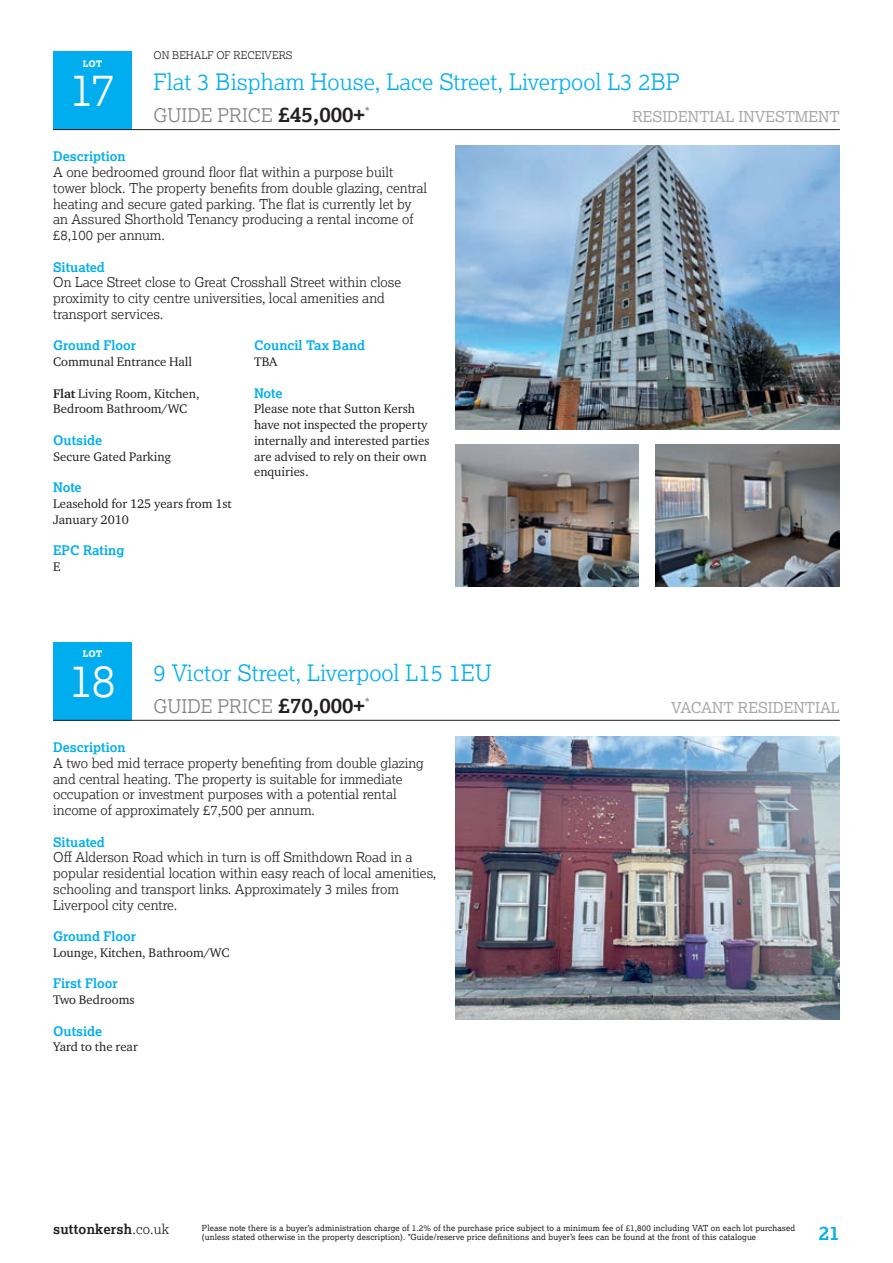
<style>
.page{position:relative;width:893px;height:1263px;background:#fff}
.page>*{position:absolute;margin:0;border:0;box-sizing:border-box;transform-origin:0 0}
.t1{font:300 45px "Lexia";color:#fff}
.t2{font:300 22.5px "Lexia";color:#00aeef}
.t3{font:700 19.5px "Lexia";color:#00aeef}
.t4{font:300 18.75px "Lexia";color:#808285}
.t5{font:15px "Lexia";color:#a8a9ad}
.t6{font:300 13.5px/15.8px "Lexia";color:#231f20}
.t7{font:700 13.5px "Lexia";letter-spacing:.015em;color:#231f20}
.t8{font:13.5px "Lexia";color:#808285}
.t9{font:700 13.2px "Lexia";color:#00aeef}
.t10{font:12.75px/15.8px "Charter ITC Pro";color:#231f20}
.t11{font:300 10.5px "Lexia";color:#231f20}
.t12{font:800 9px "Lexia";color:#fff}
.t13{font:8.25px/9.8px "Lexia";letter-spacing:.015em;color:#231f20}
.s1{font-weight:700;font-size:21px;color:#231f20}
.s2{font-weight:700}
.s3{font-weight:300}
</style>
<div class="page">
<div style="left:53px;top:51px;width:79px;height:79px;background:#00aeef"></div>
<div style="left:53px;top:642px;width:79px;height:78px;background:#00aeef"></div>
<hr style="left:53px;top:129px;width:787px;height:1px;background:#231f20">
<hr style="left:53px;top:720px;width:787px;height:1px;background:#231f20">
<img style="left:455px;top:736px;width:385px;height:284px">
<img style="left:455px;top:445px;width:184px;height:142px">
<img style="left:656px;top:445px;width:184px;height:142px">
<img style="left:455px;top:146px;width:385px;height:283px">
<p class="t12" style="left:83px;top:58px;width:21px">LOT</p>
<h1 class="t1" style="left:70px;top:61px;width:47px">17</h1>
<p class="t11" style="left:154px;top:48px;width:140px">ON BEHALF OF RECEIVERS</p>
<h2 class="t2" style="left:154px;top:68px;width:528px">Flat 3 Bispham House, Lace Street, Liverpool L3 2BP</h2>
<h3 class="t4" style="left:154px;top:103px;width:218px">GUIDE PRICE <span class="s1">£45,000+</span><sup>*</sup></h3>
<p class="t5" style="left:632px;top:107px;width:209px">RESIDENTIAL INVESTMENT</p>
<p class="t9" style="left:53px;top:148px;width:74px">Description</p>
<p class="t6" style="left:53px;top:164px;width:375px">A one bedroomed ground floor flat within a purpose built tower block. The property benefits from double glazing, central heating and secure gated parking. The flat is currently let by an Assured Shorthold Tenancy producing a rental income of £8,100 per annum.</p>
<p class="t9" style="left:53px;top:258px;width:53px">Situated</p>
<p class="t6" style="left:53px;top:274px;width:349px">On Lace Street close to Great Crosshall Street within close proximity to city centre universities, local amenities and transport services.</p>
<p class="t9" style="left:53px;top:337px;width:84px">Ground Floor</p>
<p class="t10" style="left:53px;top:354px;width:141px">Communal Entrance Hall</p>
<p class="t10" style="left:53px;top:385px;width:148px"><span class="s2">Flat</span> Living Room, Kitchen,<br>Bedroom Bathroom/WC</p>
<p class="t9" style="left:53px;top:432px;width:51px">Outside</p>
<p class="t10" style="left:53px;top:448px;width:120px">Secure Gated Parking</p>
<p class="t9" style="left:53px;top:479px;width:30px">Note</p>
<p class="t10" style="left:53px;top:495px;width:180px">Leasehold for 125 years from 1st<br>January 2010</p>
<p class="t9" style="left:53px;top:542px;width:73px">EPC Rating</p>
<p class="t10" style="left:53px;top:558px;width:9px">E</p>
<p class="t9" style="left:254px;top:337px;width:113px">Council Tax Band</p>
<p class="t10" style="left:254px;top:354px;width:25px">TBA</p>
<p class="t9" style="left:254px;top:384px;width:30px">Note</p>
<p class="t10" style="left:254px;top:401px;width:177px">Please note that Sutton Kersh have not inspected the property internally and interested parties are advised to rely on their own enquiries.</p>
<p class="t12" style="left:83px;top:648px;width:21px">LOT</p>
<h1 class="t1" style="left:69px;top:652px;width:48px">18</h1>
<h2 class="t2" style="left:154px;top:659px;width:340px">9 Victor Street, Liverpool L15 1EU</h2>
<h3 class="t4" style="left:154px;top:694px;width:213px">GUIDE PRICE <span class="s1">£70,000+</span></h3>
<p class="t5" style="left:671px;top:698px;width:170px">VACANT RESIDENTIAL</p>
<p class="t8" style="left:365px;top:695px;width:7px">*</p>
<p class="t9" style="left:53px;top:739px;width:74px">Description</p>
<p class="t6" style="left:53px;top:755px;width:372px">A two bed mid terrace property benefiting from double glazing and central heating. The property is suitable for immediate occupation or investment purposes with a potential rental income of approximately £7,500 per annum.</p>
<p class="t9" style="left:53px;top:833px;width:53px">Situated</p>
<p class="t6" style="left:53px;top:849px;width:385px">Off Alderson Road which in turn is off Smithdown Road in a popular residential location within easy reach of local amenities, schooling and transport links. Approximately 3 miles from Liverpool city centre.</p>
<p class="t9" style="left:53px;top:928px;width:84px">Ground Floor</p>
<p class="t10" style="left:53px;top:944px;width:178px">Lounge, Kitchen, Bathroom/WC</p>
<p class="t9" style="left:53px;top:975px;width:66px">First Floor</p>
<p class="t10" style="left:53px;top:991px;width:83px">Two Bedrooms</p>
<p class="t9" style="left:53px;top:1022px;width:51px">Outside</p>
<p class="t10" style="left:53px;top:1039px;width:86px">Yard to the rear</p>
<p class="t7" style="left:53px;top:1221px;width:118px">suttonkersh<span class="s3">.co.uk</span></p>
<h3 class="t3" style="left:819px;top:1220px;width:23px">21</h3>
<p class="t13" style="left:202px;top:1222px;width:595px">Please note there is a buyer’s administration charge of 1.2% of the purchase price subject to a minimum fee of £1,800 including VAT on each lot purchased (unless stated otherwise in the property description). *Guide/reserve price definitions and buyer’s fees can be found at the front of this catalogue</p>
</div>
